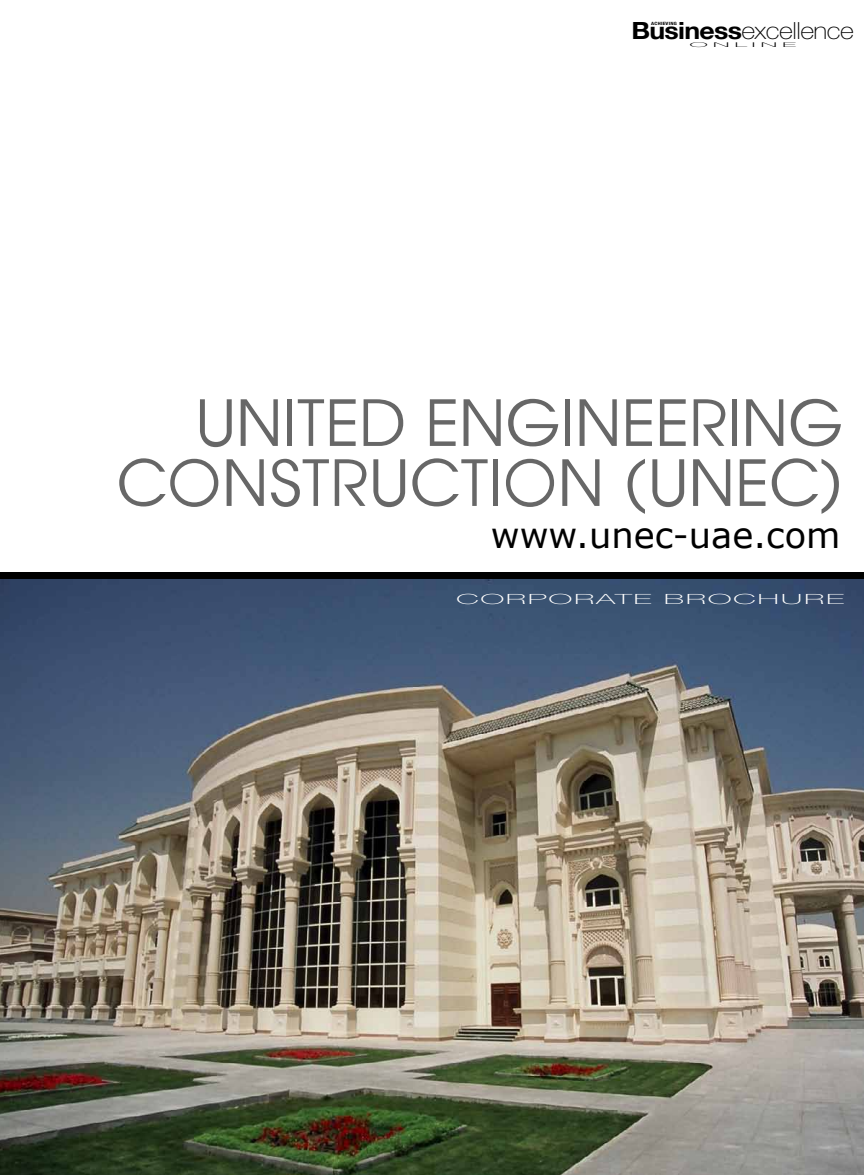
<style>
.page{position:relative;width:864px;height:1175px;background:#fff}
.page>*{position:absolute;margin:0;border:0;box-sizing:border-box;transform-origin:0 0}
.t1{font:63px/60px "Avante";color:#676767;text-align:right}
.t2{font:35.25px "Verdana";color:#000}
.t3{font:100 23.7px "Helvetica Neue";letter-spacing:-.02em;color:#000;scale:1.13 1}
.t4{font:100 14.1px "Helvetica Neue";letter-spacing:.05em;color:#fff;scale:2.3 1}
.t5{font:100 6.6px "Helvetica Neue";letter-spacing:.19em;color:#000;scale:3.82 1}
.t6{font:700 condensed 4.35px "Helvetica Neue";letter-spacing:.05em;color:#000;scale:1.25 1}
.s1{font-weight:700}
</style>
<div class="page">
<img style="left:0;top:579px;width:864px;height:595px">
<div style="left:0;top:572px;width:864px;height:7px;background:#000"></div>
<p class="t3" style="left:631px;top:17px;width:199px"><span class="s1">Business</span>excellence</p>
<p class="t6" style="left:651px;top:21px;width:22px">ACHIEVING</p>
<p class="t5" style="left:689px;top:41px;width:29px">ONLINE</p>
<p class="t1" style="left:116px;top:392px;width:728px">UNITED ENGINEERING<br>CONSTRUCTION (UNEC)</p>
<p class="t2" style="left:491px;top:512px;width:351px">www.unec-uae.com</p>
<p class="t4" style="left:456px;top:591px;width:170px">CORPORATE BROCHURE</p>
</div>
